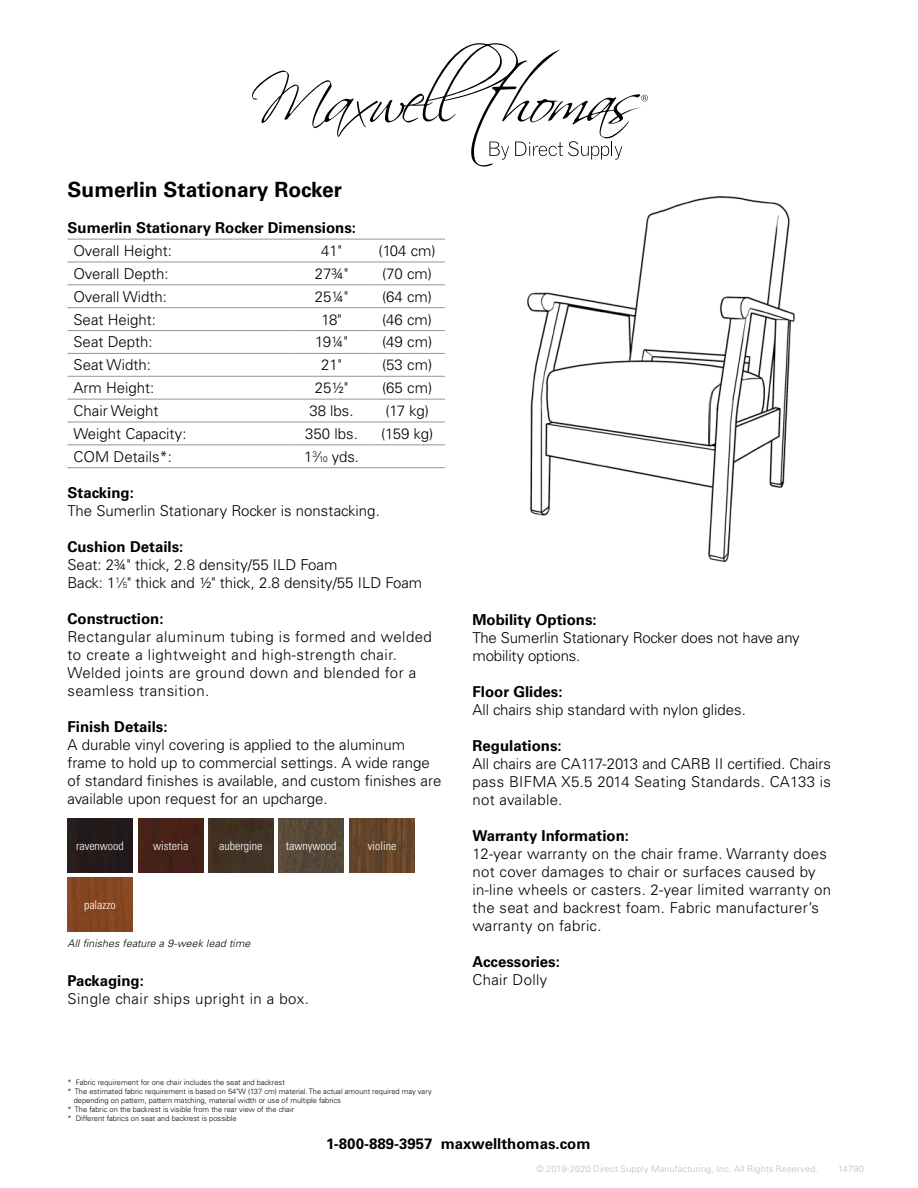
<style>
.page{position:relative;width:918px;height:1188px;background:#fff}
.page>*{position:absolute;margin:0;border:0;box-sizing:border-box;transform-origin:0 0}
.t1{font:700 21px "Univers LT Std";color:#000}
.t2{font:300 15px/18px "Univers LT Std";color:#000}
.t3{font:700 15px "Univers LT Std";color:#000}
.t4{font:300 15px/18px "Univers LT Std";letter-spacing:.02em;color:#000}
.t5{font:300 15px/18px "Univers LT Std";letter-spacing:.03em;color:#000}
.t6{font:300 condensed 12px "Univers LT Std";color:#fff}
.t7{font:italic 300 10.5px "Univers LT Std";letter-spacing:.01em;color:#000}
.t8{font:300 9px "Univers LT Std";letter-spacing:.02em;color:#bcbec0}
.t9{font:300 7.5px "Univers LT Std";color:#000}
.s1{font-size:8.25px}
</style>
<div class="page">
<img style="left:527px;top:196px;width:268px;height:366px">
<hr style="left:68px;top:239px;width:226px;height:1px;background:#939598">
<hr style="left:294px;top:239px;width:75px;height:1px;background:#939598">
<hr style="left:369px;top:239px;width:76px;height:1px;background:#939598">
<hr style="left:68px;top:262px;width:226px;height:1px;background:#939598">
<hr style="left:294px;top:262px;width:75px;height:1px;background:#939598">
<hr style="left:369px;top:262px;width:76px;height:1px;background:#939598">
<hr style="left:68px;top:284px;width:226px;height:1px;background:#939598">
<hr style="left:294px;top:284px;width:75px;height:1px;background:#939598">
<hr style="left:369px;top:284px;width:76px;height:1px;background:#939598">
<hr style="left:68px;top:307px;width:226px;height:1px;background:#939598">
<hr style="left:294px;top:307px;width:75px;height:1px;background:#939598">
<hr style="left:369px;top:307px;width:76px;height:1px;background:#939598">
<hr style="left:68px;top:330px;width:226px;height:1px;background:#939598">
<hr style="left:294px;top:330px;width:75px;height:1px;background:#939598">
<hr style="left:369px;top:330px;width:76px;height:1px;background:#939598">
<hr style="left:68px;top:353px;width:226px;height:1px;background:#939598">
<hr style="left:294px;top:353px;width:75px;height:1px;background:#939598">
<hr style="left:369px;top:353px;width:76px;height:1px;background:#939598">
<hr style="left:68px;top:376px;width:226px;height:1px;background:#939598">
<hr style="left:294px;top:376px;width:75px;height:1px;background:#939598">
<hr style="left:369px;top:376px;width:76px;height:1px;background:#939598">
<hr style="left:68px;top:399px;width:226px;height:1px;background:#939598">
<hr style="left:294px;top:399px;width:75px;height:1px;background:#939598">
<hr style="left:369px;top:399px;width:76px;height:1px;background:#939598">
<hr style="left:68px;top:422px;width:226px;height:1px;background:#939598">
<hr style="left:294px;top:422px;width:75px;height:1px;background:#939598">
<hr style="left:369px;top:422px;width:76px;height:1px;background:#939598">
<hr style="left:68px;top:444px;width:226px;height:1px;background:#939598">
<hr style="left:294px;top:444px;width:75px;height:1px;background:#939598">
<hr style="left:369px;top:444px;width:76px;height:1px;background:#939598">
<hr style="left:68px;top:467px;width:226px;height:1px;background:#939598">
<hr style="left:294px;top:467px;width:75px;height:1px;background:#939598">
<hr style="left:369px;top:467px;width:76px;height:1px;background:#939598">
<svg style="left:252px;top:43px;width:396px;height:124px"></svg>
<img style="left:279px;top:819px;width:65px;height:54px">
<div style="left:68px;top:819px;width:64px;height:54px;background:#241a1b"></div>
<div style="left:138px;top:819px;width:65px;height:54px;background:#462119"></div>
<div style="left:208px;top:819px;width:65px;height:54px;background:#413224"></div>
<img style="left:350px;top:819px;width:65px;height:54px">
<div style="left:68px;top:877px;width:64px;height:54px;background:#854520"></div>
<h1 class="t1" style="left:68px;top:177px;width:276px">Sumerlin Stationary Rocker</h1>
<p class="t3" style="left:68px;top:219px;width:290px">Sumerlin Stationary Rocker Dimensions:</p>
<p class="t2" style="left:74px;top:242px;width:100px">Overall Height:</p>
<p class="t2" style="left:321px;top:242px;width:22px">41"</p>
<p class="t2" style="left:379px;top:242px;width:59px">(104 cm)</p>
<p class="t2" style="left:74px;top:265px;width:97px">Overall Depth:</p>
<p class="t2" style="left:315px;top:265px;width:35px">273/4"</p>
<p class="t2" style="left:382px;top:265px;width:52px">(70 cm)</p>
<p class="t2" style="left:74px;top:287px;width:95px">Overall Width:</p>
<p class="t2" style="left:315px;top:287px;width:35px">251/4"</p>
<p class="t2" style="left:382px;top:287px;width:52px">(64 cm)</p>
<p class="t2" style="left:74px;top:310px;width:84px">Seat Height:</p>
<p class="t2" style="left:321px;top:310px;width:22px">18"</p>
<p class="t2" style="left:382px;top:310px;width:52px">(46 cm)</p>
<p class="t2" style="left:74px;top:333px;width:81px">Seat Depth:</p>
<p class="t2" style="left:315px;top:333px;width:34px">191/4"</p>
<p class="t2" style="left:382px;top:333px;width:52px">(49 cm)</p>
<p class="t2" style="left:74px;top:356px;width:79px">Seat Width:</p>
<p class="t2" style="left:321px;top:356px;width:22px">21"</p>
<p class="t2" style="left:382px;top:356px;width:52px">(53 cm)</p>
<p class="t2" style="left:74px;top:379px;width:82px">Arm Height:</p>
<p class="t2" style="left:315px;top:379px;width:35px">251/2"</p>
<p class="t2" style="left:382px;top:379px;width:52px">(65 cm)</p>
<p class="t2" style="left:74px;top:402px;width:86px">Chair Weight</p>
<p class="t2" style="left:309px;top:402px;width:46px">38 lbs.</p>
<p class="t2" style="left:385px;top:402px;width:45px">(17 kg)</p>
<p class="t2" style="left:74px;top:425px;width:115px">Weight Capacity:</p>
<p class="t2" style="left:305px;top:425px;width:54px">350 lbs.</p>
<p class="t2" style="left:381px;top:425px;width:54px">(159 kg)</p>
<p class="t2" style="left:74px;top:447px;width:100px">COM Details*:</p>
<p class="t2" style="left:304px;top:447px;width:57px">1<sup>3</sup>⁄<span class="s1">10</span> yds.</p>
<p class="t3" style="left:67px;top:484px;width:68px">Stacking:</p>
<p class="t2" style="left:67px;top:502px;width:314px">The Sumerlin Stationary Rocker is nonstacking.</p>
<p class="t3" style="left:67px;top:538px;width:117px">Cushion Details:</p>
<p class="t2" style="left:67px;top:556px;width:356px">Seat: 23/4" thick, 2.8 density/55 ILD Foam<br>Back: 1<sup>1</sup>⁄<span class="s1">5</span>" thick and 1/2" thick, 2.8 density/55 ILD Foam</p>
<p class="t3" style="left:67px;top:610px;width:98px">Construction:</p>
<p class="t5" style="left:67px;top:628px;width:366px">Rectangular aluminum tubing is formed and welded to create a lightweight and high-strength chair.<br>Welded joints are ground down and blended for a seamless transition.</p>
<p class="t3" style="left:67px;top:718px;width:102px">Finish Details:</p>
<p class="t2" style="left:67px;top:736px;width:375px">A durable vinyl covering is applied to the aluminum frame to hold up to commercial settings. A wide range of standard finishes is available, and custom finishes are available upon request for an upcharge.</p>
<p class="t6" style="left:76px;top:839px;width:49px">ravenwood</p>
<p class="t6" style="left:153px;top:839px;width:37px">wisteria</p>
<p class="t6" style="left:219px;top:839px;width:45px">aubergine</p>
<p class="t6" style="left:286px;top:839px;width:52px">tawnywood</p>
<p class="t6" style="left:368px;top:839px;width:30px">violine</p>
<p class="t6" style="left:84px;top:898px;width:33px">palazzo</p>
<p class="t7" style="left:68px;top:937px;width:184px">All finishes feature a 9-week lead time</p>
<p class="t3" style="left:68px;top:972px;width:78px">Packaging:</p>
<p class="t5" style="left:68px;top:990px;width:243px">Single chair ships upright in a box.</p>
<p class="t9" style="left:68px;top:1077px;width:219px">* Fabric requirement for one chair includes the seat and backrest</p>
<p class="t9" style="left:68px;top:1086px;width:366px">* The estimated fabric requirement is based on 54"W (137 cm) material. The actual amount required may vary</p>
<p class="t9" style="left:74px;top:1095px;width:269px">depending on pattern, pattern matching, material width or use of multiple fabrics</p>
<p class="t9" style="left:68px;top:1104px;width:228px">* The fabric on the backrest is visible from the rear view of the chair</p>
<p class="t9" style="left:68px;top:1113px;width:171px">* Different fabrics on seat and backrest is possible</p>
<p class="t3" style="left:472px;top:611px;width:126px">Mobility Options:</p>
<p class="t2" style="left:472px;top:629px;width:329px">The Sumerlin Stationary Rocker does not have any mobility options.</p>
<p class="t3" style="left:472px;top:683px;width:92px">Floor Glides:</p>
<p class="t2" style="left:472px;top:701px;width:275px">All chairs ship standard with nylon glides.</p>
<p class="t3" style="left:472px;top:737px;width:91px">Regulations:</p>
<p class="t2" style="left:472px;top:755px;width:360px;text-align:justify">All chairs are CA117-2013 and CARB II certified. Chairs pass BIFMA X5.5 2014 Seating Standards. CA133 is not available.</p>
<p class="t3" style="left:472px;top:827px;width:158px">Warranty Information:</p>
<p class="t4" style="left:472px;top:845px;width:360px">12-year warranty on the chair frame. Warranty does not cover damages to chair or surfaces caused by in-line wheels or casters. 2-year limited warranty on the seat and backrest foam. Fabric manufacturer’s warranty on fabric.</p>
<p class="t3" style="left:472px;top:953px;width:89px">Accessories:</p>
<p class="t4" style="left:472px;top:971px;width:76px">Chair Dolly</p>
<p class="t3" style="left:326px;top:1135px;width:266px">1-800-889-3957 maxwellthomas.com</p>
<p class="t8" style="left:537px;top:1163px;width:283px">© 2019-2020 Direct Supply Manufacturing, Inc. All Rights Reserved.</p>
<p class="t8" style="left:838px;top:1163px;width:28px">14790</p>
</div>
